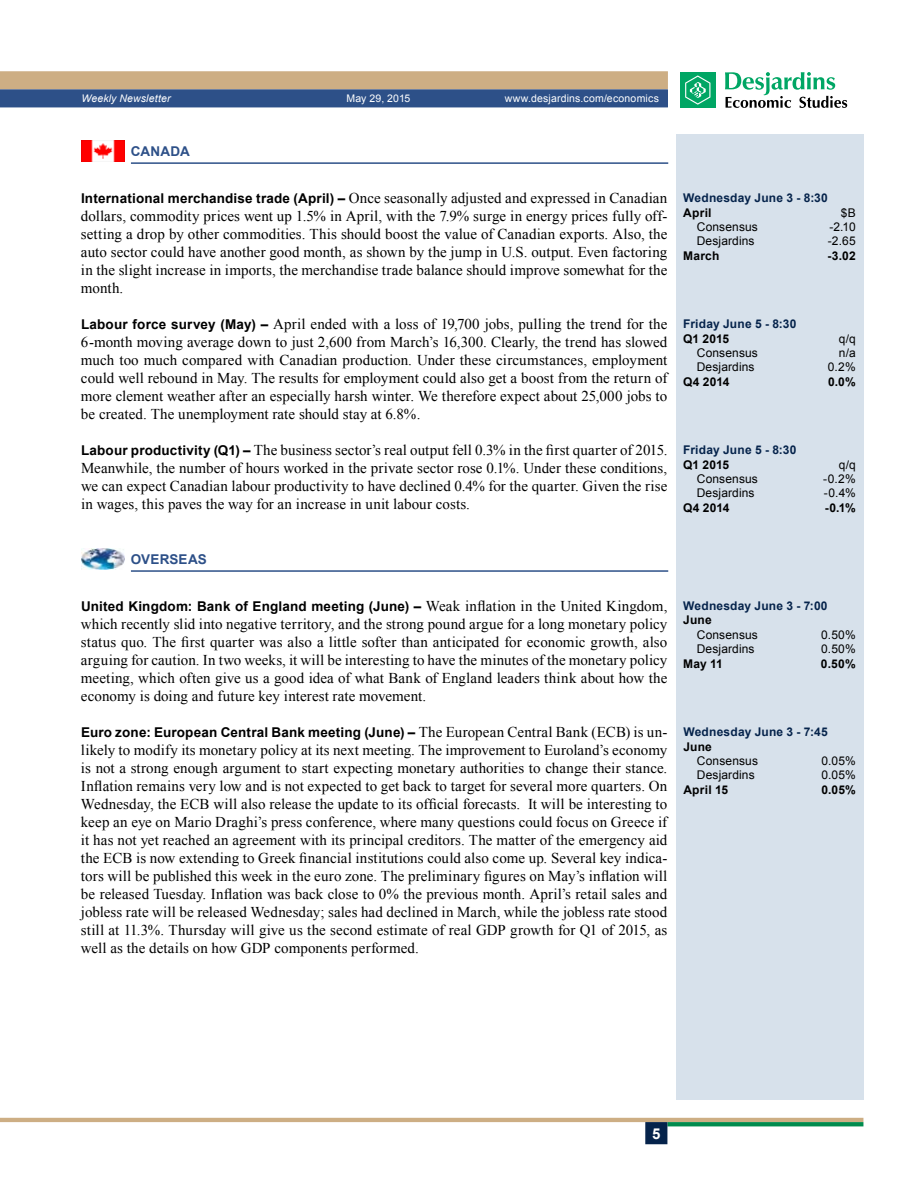
<style>
.page{position:relative;width:918px;height:1188px;background:#fff}
.page>*{position:absolute;margin:0;border:0;box-sizing:border-box;transform-origin:0 0}
.t1{font:15px/18px "Times New Roman";letter-spacing:.005em;color:#000;text-align:justify}
.t2{font:700 15px "Arial";color:#fff}
.t3{font:700 13.5px "Arial";letter-spacing:.01em;color:#000}
.t4{font:700 13.5px "Arial";letter-spacing:.015em;color:#2d5088}
.t5{font:12px "Arial";letter-spacing:.01em;color:#000}
.t6{font:700 12px "Arial";letter-spacing:.015em;color:#05234b}
.t7{font:700 12px "Arial";letter-spacing:.015em;color:#000}
.t8{font:10.5px "Arial";letter-spacing:.015em;color:#fff}
.t9{font:italic 10.5px "Arial";letter-spacing:.01em;color:#fff}
.s1{font-family:"Arial";font-weight:700;font-size:13.5px}
.s2{font-family:"Times New Roman";font-weight:400;font-size:15px}
</style>
<div class="page">
<hr style="left:0;top:1118px;width:863px;height:4px;background:#cdae84">
<svg style="left:667px;top:1122px;width:196px;height:4px"></svg>
<div style="left:645px;top:1122px;width:22px;height:22px;background:#05234b;border:2px solid #05234b"></div>
<svg style="left:0;top:71px;width:668px;height:36px;background:#7f8087"></svg>
<div style="left:680px;top:72px;width:36px;height:36px;background:#00a664"></div>
<svg style="left:685px;top:75px;width:25px;height:30px"></svg>
<svg style="left:725px;top:72px;width:122px;height:36px"></svg>
<hr style="left:131px;top:162px;width:537px;height:2px;background:#2d5088">
<img style="left:81px;top:140px;width:43px;height:22px">
<hr style="left:131px;top:570px;width:537px;height:2px;background:#2d5088">
<img style="left:81px;top:548px;width:43px;height:22px">
<div style="left:676px;top:134px;width:187px;height:966px;background:#d7e1eb"></div>
<p class="t9" style="left:81px;top:92px;width:91px">Weekly Newsletter</p>
<p class="t8" style="left:346px;top:92px;width:66px">May 29, 2015</p>
<p class="t8" style="left:505px;top:92px;width:156px">www.desjardins.com/economics</p>
<p class="t4" style="left:131px;top:142px;width:41px">Canada</p>
<p class="t1" style="left:81px;top:189px;width:588px"><span class="s1">International merchandise trade (April) –</span> Once seasonally adjusted and expressed in Canadian dollars, commodity prices went up 1.5% in April, with the 7.9% surge in energy prices fully off&shy;setting a drop by other commodities. This should boost the value of Canadian exports. Also, the auto sector could have another good month, as shown by the jump in U.S. output. Even factoring in the slight increase in imports, the merchandise trade balance should improve somewhat for the month.</p>
<p class="t1" style="left:81px;top:315px;width:588px"><span class="s1">Labour force survey (May) –</span> April ended with a loss of 19,700 jobs, pulling the trend for the 6‑month moving average down to just 2,600 from March’s 16,300. Clearly, the trend has slowed much too much compared with Canadian production. Under these circumstances, employment could well rebound in May. The results for employment could also get a boost from the return of more clement weather after an especially harsh winter. We therefore expect about 25,000 jobs to be created. The unemployment rate should stay at 6.8%.</p>
<p class="t1" style="left:81px;top:441px;width:588px"><span class="s1">Labour productivity (Q1) –</span> The business sector’s real output fell 0.3% in the first quarter of 2015.<br>Meanwhile, the number of hours worked in the private sector rose 0.1%. Under these conditions, we can expect Canadian labour productivity to have declined 0.4% for the quarter. Given the rise in wages, this paves the way for an increase in unit labour costs.</p>
<p class="t6" style="left:683px;top:190px;width:146px">Wednesday June 3 - 8:30</p>
<p class="t7" style="left:683px;top:205px;width:30px">April</p>
<p class="t5" style="left:841px;top:205px;width:16px">$B</p>
<p class="t5" style="left:697px;top:219px;width:63px">Consensus</p>
<p class="t5" style="left:829px;top:219px;width:28px">-2.10</p>
<p class="t5" style="left:697px;top:233px;width:59px">Desjardins</p>
<p class="t5" style="left:828px;top:233px;width:29px">-2.65</p>
<p class="t7" style="left:683px;top:248px;width:38px">March</p>
<p class="t7" style="left:827px;top:248px;width:30px">-3.02</p>
<p class="t6" style="left:683px;top:316px;width:115px">Friday June 5 - 8:30</p>
<p class="t7" style="left:683px;top:330px;width:47px">Q1 2015</p>
<p class="t5" style="left:839px;top:331px;width:18px">q/q</p>
<p class="t5" style="left:697px;top:345px;width:63px">Consensus</p>
<p class="t5" style="left:839px;top:345px;width:18px">n/a</p>
<p class="t5" style="left:697px;top:359px;width:59px">Desjardins</p>
<p class="t5" style="left:828px;top:359px;width:29px">0.2%</p>
<p class="t7" style="left:683px;top:374px;width:48px">Q4 2014</p>
<p class="t7" style="left:828px;top:374px;width:29px">0.0%</p>
<p class="t6" style="left:683px;top:442px;width:115px">Friday June 5 - 8:30</p>
<p class="t7" style="left:683px;top:456px;width:47px">Q1 2015</p>
<p class="t5" style="left:839px;top:456px;width:18px">q/q</p>
<p class="t5" style="left:697px;top:471px;width:63px">Consensus</p>
<p class="t5" style="left:823px;top:471px;width:34px">-0.2%</p>
<p class="t5" style="left:697px;top:485px;width:59px">Desjardins</p>
<p class="t5" style="left:824px;top:485px;width:33px">-0.4%</p>
<p class="t7" style="left:683px;top:500px;width:48px">Q4 2014</p>
<p class="t7" style="left:825px;top:500px;width:32px">-0.1%</p>
<p class="t4" style="left:131px;top:550px;width:77px">Overseas</p>
<p class="t3" style="left:81px;top:598px;width:588px">United Kingdom: Bank of England meeting (June) – <span class="s2">Weak inflation in the United Kingdom,</span></p>
<p class="t1" style="left:81px;top:615px;width:588px">which recently slid into negative territory, and the strong pound argue for a long monetary policy status quo. The first quarter was also a little softer than anticipated for economic growth, also arguing for caution. In two weeks, it will be interesting to have the minutes of the monetary policy meeting, which often give us a good idea of what Bank of England leaders think about how the economy is doing and future key interest rate movement.</p>
<p class="t3" style="left:81px;top:724px;width:588px">Euro zone: European Central Bank meeting (June) – <span class="s2">The European Central Bank (ECB) is un-</span></p>
<p class="t1" style="left:81px;top:741px;width:588px">likely to modify its monetary policy at its next meeting. The improvement to Euroland’s economy is not a strong enough argument to start expecting monetary authorities to change their stance.<br>Inflation remains very low and is not expected to get back to target for several more quarters. On Wednesday, the ECB will also release the update to its official forecasts. It will be interesting to keep an eye on Mario Draghi’s press conference, where many questions could focus on Greece if it has not yet reached an agreement with its principal creditors. The matter of the emergency aid the ECB is now extending to Greek financial institutions could also come up. Several key indica&shy;tors will be published this week in the euro zone. The preliminary figures on May’s inflation will be released Tuesday. Inflation was back close to 0% the previous month. April’s retail sales and jobless rate will be released Wednesday; sales had declined in March, while the jobless rate stood still at 11.3%. Thursday will give us the second estimate of real GDP growth for Q1 of 2015, as well as the details on how GDP components performed.</p>
<p class="t6" style="left:683px;top:598px;width:146px">Wednesday June 3 - 7:00</p>
<p class="t7" style="left:683px;top:612px;width:30px">June</p>
<p class="t5" style="left:697px;top:627px;width:63px">Consensus</p>
<p class="t5" style="left:821px;top:627px;width:36px">0.50%</p>
<p class="t5" style="left:697px;top:641px;width:59px">Desjardins</p>
<p class="t5" style="left:821px;top:641px;width:36px">0.50%</p>
<p class="t7" style="left:683px;top:656px;width:41px">May 11</p>
<p class="t7" style="left:821px;top:656px;width:36px">0.50%</p>
<p class="t6" style="left:683px;top:724px;width:146px">Wednesday June 3 - 7:45</p>
<p class="t7" style="left:683px;top:739px;width:30px">June</p>
<p class="t5" style="left:697px;top:753px;width:63px">Consensus</p>
<p class="t5" style="left:821px;top:753px;width:36px">0.05%</p>
<p class="t5" style="left:697px;top:767px;width:59px">Desjardins</p>
<p class="t5" style="left:821px;top:767px;width:36px">0.05%</p>
<p class="t7" style="left:683px;top:782px;width:46px">April 15</p>
<p class="t7" style="left:821px;top:782px;width:36px">0.05%</p>
<p class="t2" style="left:652px;top:1124px;width:10px">5</p>
</div>
